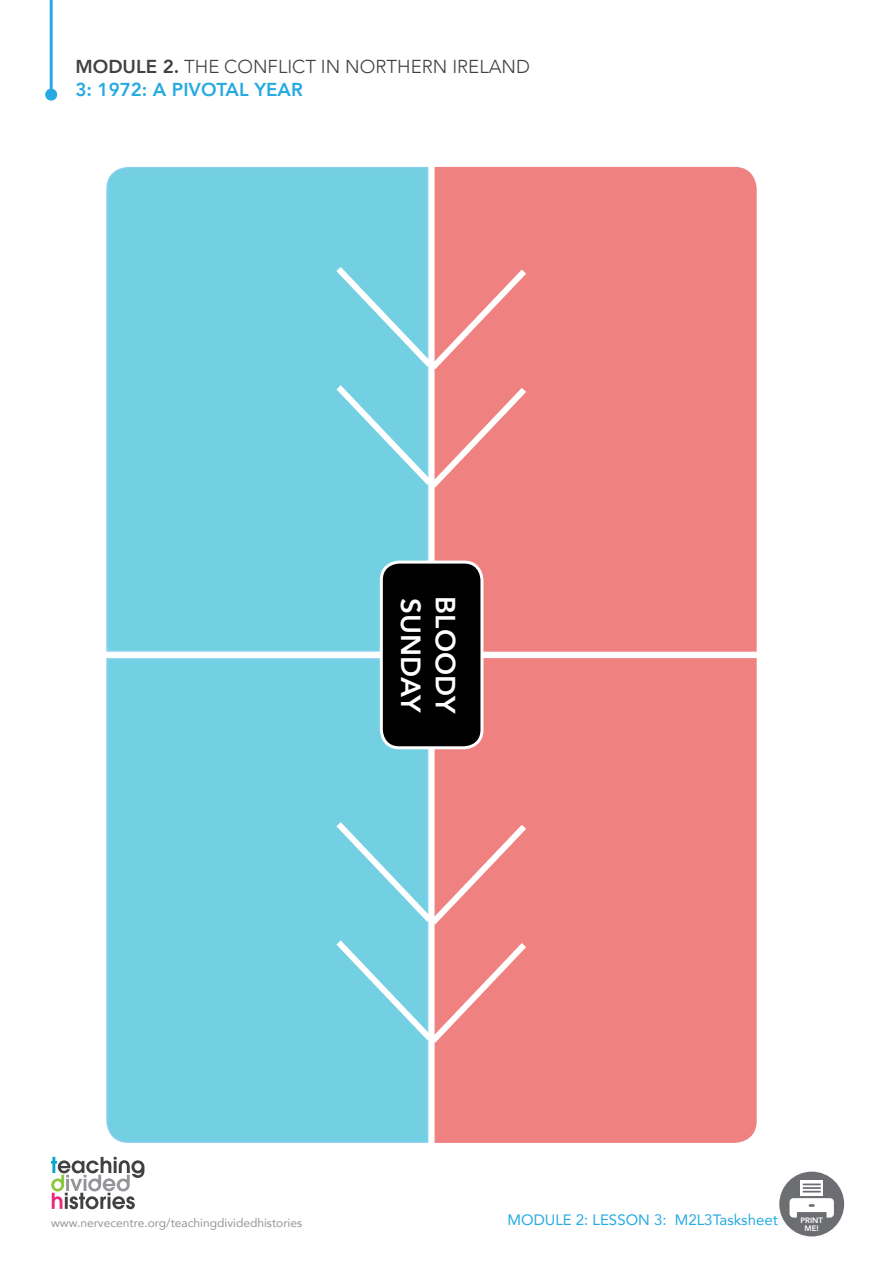
<style>
.page{position:relative;width:893px;height:1263px;background:#fff}
.page>*{position:absolute;margin:0;border:0;box-sizing:border-box;transform-origin:0 0}
.t1{font:800 27.75px "Avenir";color:#fff}
.t2{font:300 18.75px/23.1px "Avenir";color:#414042}
.t3{font:15px "Avenir";color:#27aae1}
.t4{font:12px "Avenir";color:#939598}
.t5{font:800 7.8px "Avenir";color:#fff}
.s1{font-weight:800}
.s2{font-weight:800;color:#27aae1}
</style>
<div class="page">
<hr style="left:50px;top:0;width:3px;height:95px;background:#27aae1">
<div style="left:45px;top:89px;width:12px;height:12px;background:#27aae1;border-radius:50%"></div>
<div style="left:778px;top:1170px;width:67px;height:67px;background:#6d6e71;border-radius:50%"></div>
<div style="left:777px;top:1169px;width:69px;height:69px;border:2px solid #fff;border-radius:50%"></div>
<svg style="left:801px;top:1180px;width:22px;height:16px"></svg>
<svg style="left:789px;top:1198px;width:45px;height:19px"></svg>
<svg style="left:803px;top:1183px;width:18px;height:9px"></svg>
<svg style="left:51px;top:1157px;width:93px;height:52px"></svg>
<div style="left:434px;top:658px;width:323px;height:485px;background:#ef8181"></div>
<div style="left:106px;top:658px;width:323px;height:485px;background:#73cfe2"></div>
<div style="left:106px;top:166px;width:323px;height:486px;background:#73cfe2"></div>
<div style="left:434px;top:166px;width:323px;height:486px;background:#ef8181"></div>
<div style="left:381px;top:562px;width:101px;height:186px;background:#000;border-radius:18px"></div>
<div style="left:380px;top:561px;width:103px;height:188px;border:3px solid #fff;border-radius:18px"></div>
<svg style="left:335px;top:261px;width:197px;height:233px;background:#b8afb8"></svg>
<svg style="left:335px;top:816px;width:197px;height:233px;background:#b8afb8"></svg>
<p class="t2" style="left:75px;top:55px;width:456px"><span class="s1">MODULE 2.</span> THE CONFLICT IN NORTHERN IRELAND<br><span class="s2">3: 1972: A PIVOTAL YEAR</span></p>
<h1 class="t1" style="left:436px;top:598px;width:117px;rotate:90deg">SUNDAY</h1>
<h1 class="t1" style="left:471px;top:596px;width:119px;rotate:90deg">BLOODY</h1>
<p class="t3" style="left:508px;top:1208px;width:272px">MODULE 2: LESSON 3: M2L3Tasksheet</p>
<p class="t5" style="left:800px;top:1213px;width:24px">PRINT</p>
<p class="t4" style="left:51px;top:1213px;width:253px">www.nervecentre.org/teachingdividedhistories</p>
<p class="t5" style="left:804px;top:1221px;width:16px">ME!</p>
</div>
